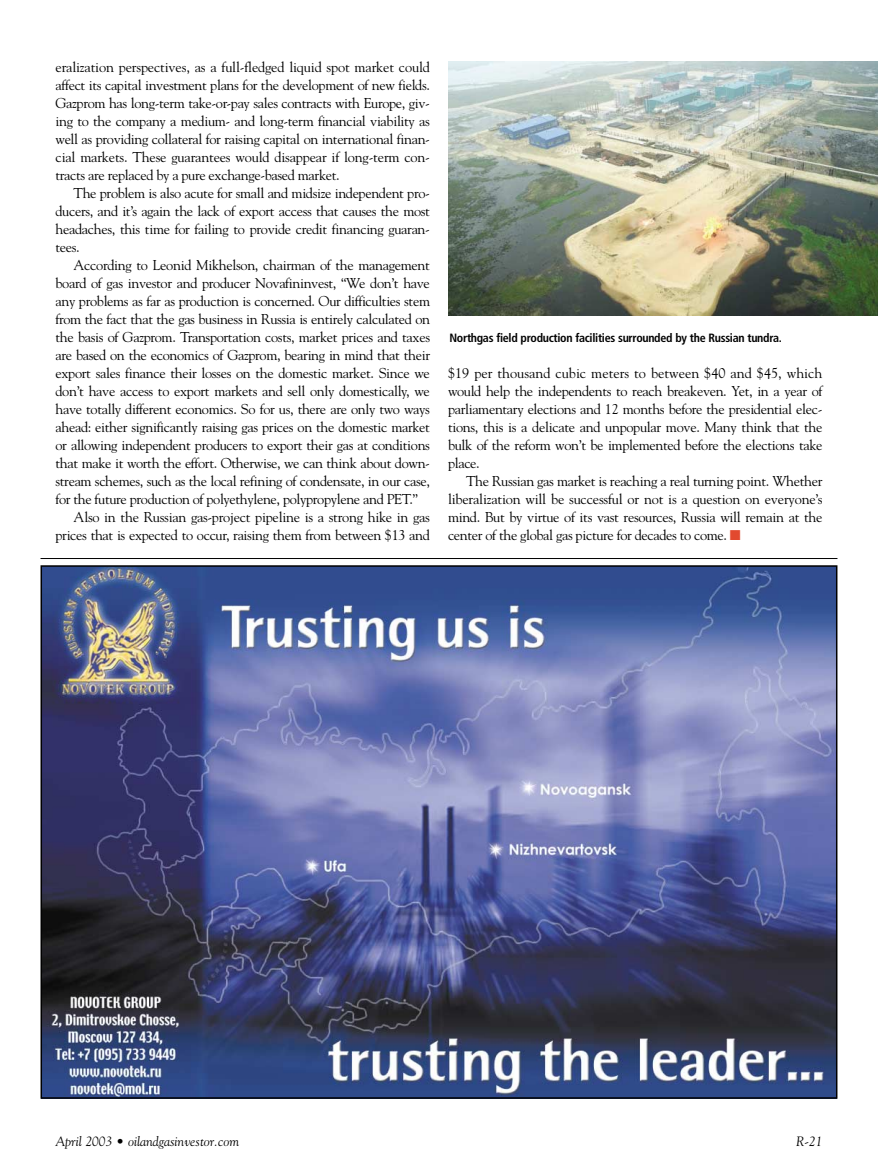
<style>
.page{position:relative;width:878px;height:1175px;background:#fff}
.page>*{position:absolute;margin:0;border:0;box-sizing:border-box;transform-origin:0 0}
.t1{font:14.25px/18px "Goudy";letter-spacing:-.025em;color:#000;text-align:justify}
.t2{font:italic 13.5px "Goudy";color:#000}
.t3{font:700 condensed 12px "Frutiger";letter-spacing:-.025em;color:#000}
.s1{color:#e2492f}
</style>
<div class="page">
<img style="left:43px;top:568px;width:791px;height:527px">
<hr style="left:40px;top:558px;width:797px;height:1px;background:#000">
<img style="left:448px;top:62px;width:430px;height:253px">
<p class="t1" style="left:56px;top:59px;width:376px">eralization perspectives, as a full-fledged liquid spot market could affect its capital investment plans for the development of new fields.<br>Gazprom has long-term take-or-pay sales contracts with Europe, giv&shy;ing to the company a medium- and long-term financial viability as well as providing collateral for raising capital on international finan&shy;cial markets. These guarantees would disappear if long-term con&shy;tracts are replaced by a pure exchange-based market.</p>
<p class="t1" style="left:56px;top:185px;width:376px;text-indent:18px">The problem is also acute for small and midsize independent pro&shy;ducers, and it’s again the lack of export access that causes the most headaches, this time for failing to provide credit financing guaran&shy;tees.</p>
<p class="t1" style="left:74px;top:257px;width:358px">According to Leonid Mikhelson, chairman of the management</p>
<p class="t1" style="left:56px;top:275px;width:376px">board of gas investor and producer Novafininvest, “We don’t have</p>
<p class="t1" style="left:56px;top:293px;width:376px">any problems as far as production is concerned. Our difficulties stem</p>
<p class="t1" style="left:56px;top:311px;width:376px">from the fact that the gas business in Russia is entirely calculated on</p>
<p class="t1" style="left:56px;top:329px;width:376px">the basis of Gazprom. Transportation costs, market prices and taxes</p>
<p class="t1" style="left:56px;top:347px;width:376px">are based on the economics of Gazprom, bearing in mind that their</p>
<p class="t1" style="left:56px;top:365px;width:376px">export sales finance their losses on the domestic market. Since we</p>
<p class="t1" style="left:56px;top:383px;width:376px">don’t have access to export markets and sell only domestically, we</p>
<p class="t1" style="left:56px;top:401px;width:376px">have totally different economics. So for us, there are only two ways</p>
<p class="t1" style="left:56px;top:419px;width:376px">ahead: either significantly raising gas prices on the domestic market</p>
<p class="t1" style="left:56px;top:437px;width:376px">or allowing independent producers to export their gas at conditions</p>
<p class="t1" style="left:56px;top:455px;width:376px">that make it worth the effort. Otherwise, we can think about down-</p>
<p class="t1" style="left:56px;top:473px;width:376px">stream schemes, such as the local refining of condensate, in our case,</p>
<p class="t1" style="left:56px;top:491px;width:364px">for the future production of polyethylene, polypropylene and PET.”</p>
<p class="t1" style="left:73px;top:509px;width:358px">Also in the Russian gas-project pipeline is a strong hike in gas</p>
<p class="t1" style="left:55px;top:527px;width:376px">prices that is expected to occur, raising them from between $13 and</p>
<p class="t3" style="left:449px;top:333px;width:334px">Northgas field production facilities surrounded by the Russian tundra.</p>
<p class="t1" style="left:448px;top:365px;width:376px">$19 per thousand cubic meters to between $40 and $45, which would help the independents to reach breakeven. Yet, in a year of parliamentary elections and 12 months before the presidential elec&shy;tions, this is a delicate and unpopular move. Many think that the bulk of the reform won’t be implemented before the elections take place.</p>
<p class="t1" style="left:448px;top:473px;width:376px;text-indent:18px">The Russian gas market is reaching a real turning point. Whether liberalization will be successful or not is a question on everyone’s mind. But by virtue of its vast resources, Russia will remain at the center of the global gas picture for decades to come. <span class="s1">■</span></p>
<p class="t2" style="left:56px;top:1135px;width:185px">April 2003 • oilandgasinvestor.com</p>
<p class="t2" style="left:796px;top:1135px;width:28px">R-21</p>
</div>
